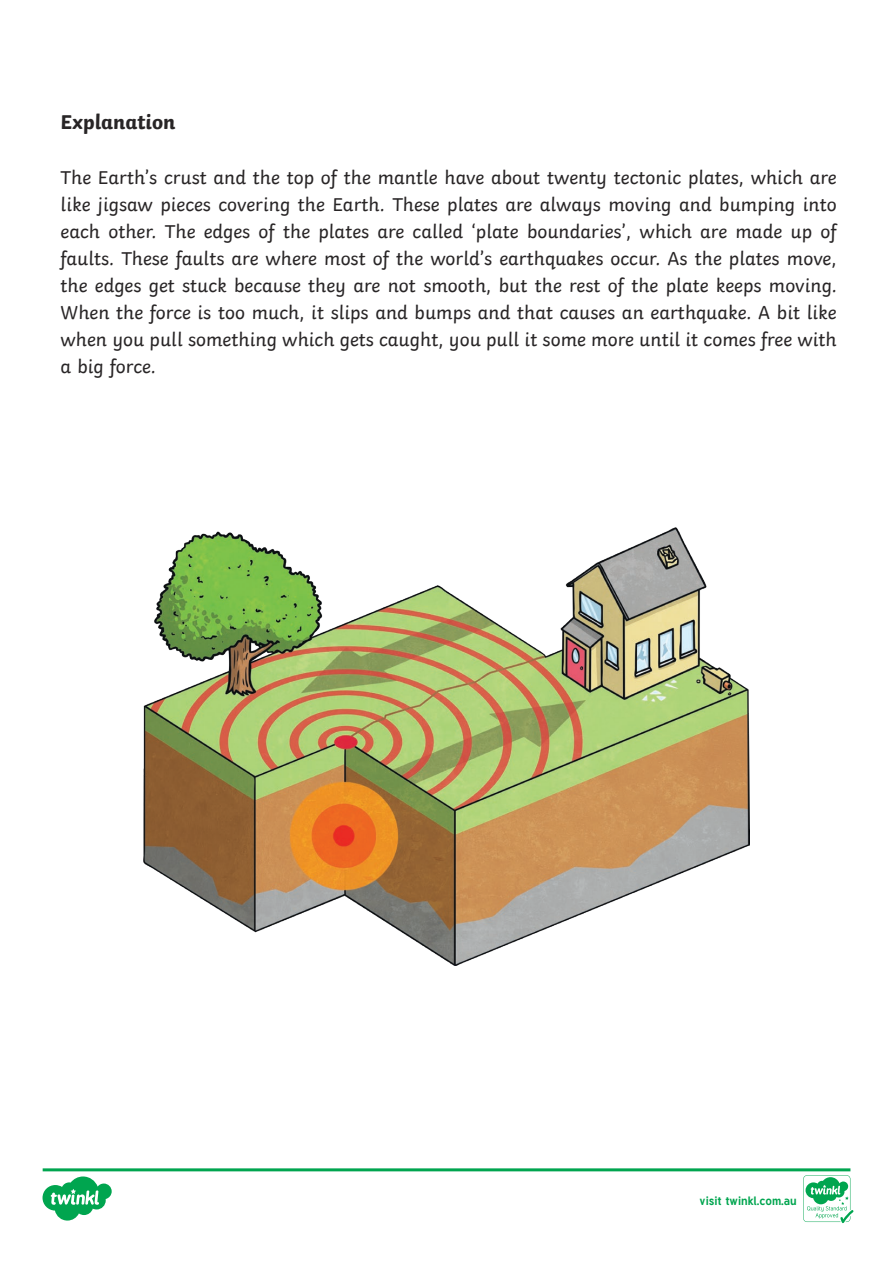
<style>
.page{position:relative;width:893px;height:1263px;background:#fff}
.page>*{position:absolute;margin:0;border:0;box-sizing:border-box;transform-origin:0 0}
.Heading_3{font:700 21px "Twinkl";color:#282526}
.KS2_Body_Copy{font:19.5px/27px "Twinkl";color:#282526;text-align:justify}
.t1{font:700 12px "Tuffy";color:#00a54f}
</style>
<div class="page">
<svg style="left:43px;top:1168px;width:810px;height:55px"></svg>
<img style="left:144px;top:527px;width:605px;height:439px">
<p class="Heading_3" style="left:61px;top:105px;width:116px">Explanation</p>
<p class="KS2_Body_Copy" style="left:61px;top:162px;width:778px">The Earth’s crust and the top of the mantle have about twenty tectonic plates, which are like jigsaw pieces covering the Earth. These plates are always moving and bumping into each other. The edges of the plates are called ‘plate boundaries’, which are made up of faults. These faults are where most of the world’s earthquakes occur. As the plates move, the edges get stuck because they are not smooth, but the rest of the plate keeps moving.<br>When the force is too much, it slips and bumps and that causes an earthquake. A bit like when you pull something which gets caught, you pull it some more until it comes free with a big force.</p>
<p class="t1" style="left:699px;top:1191px;width:99px">visit twinkl.com.au</p>
</div>
